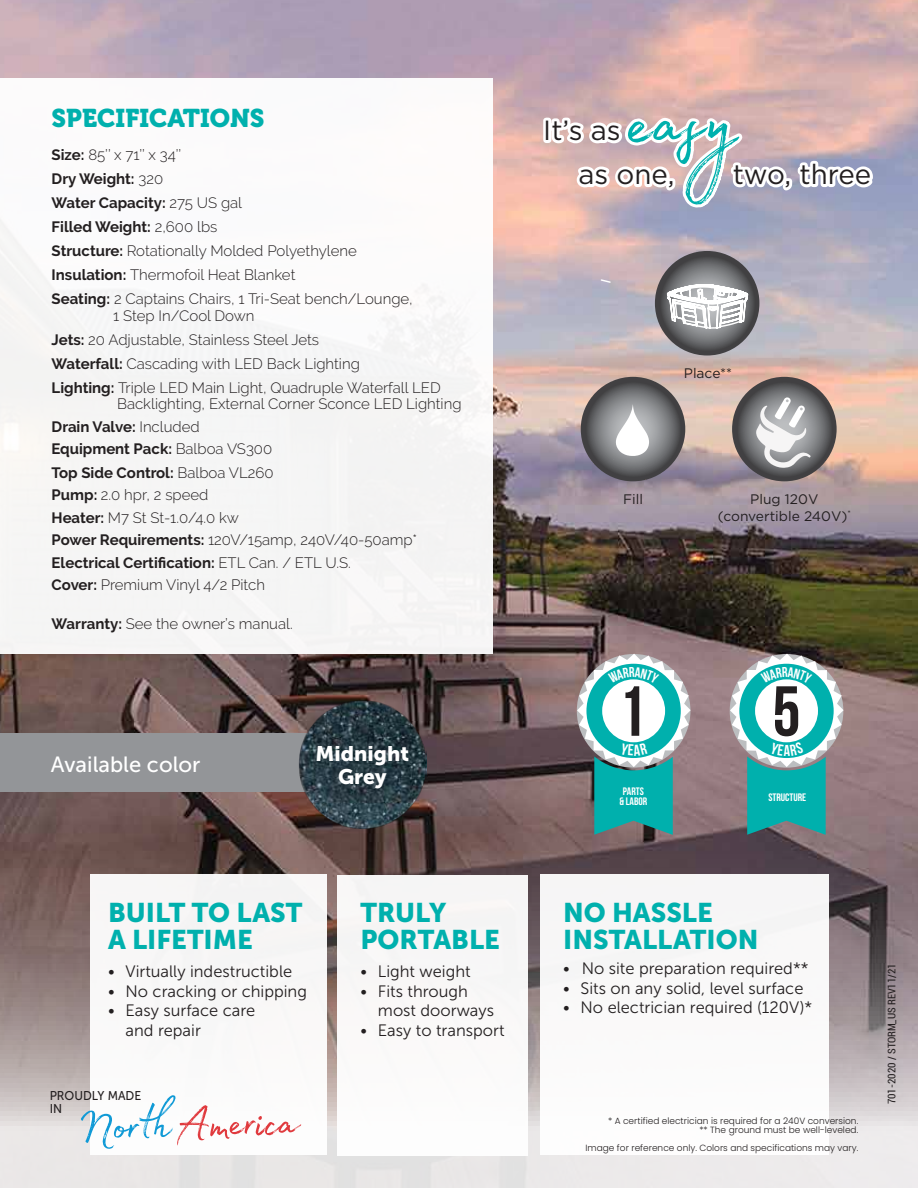
<style>
.page{position:relative;width:918px;height:1188px;background:#fff}
.page>*{position:absolute;margin:0;border:0;box-sizing:border-box;transform-origin:0 0}
.t1{font:102.15px "Madelyn";color:#00b0ad}
.t2{font:700 70.65px "Bebas Neue";color:#231f20}
.t3{font:27.75px "Gotham";color:#231f20}
.t4{font:26.85px/27px "Museo Sans 900";color:#00b0ad}
.t5{font:25.5px "Museo 900";color:#00b0ad}
.t6{font:21.9px "Museo Sans 500";color:#fff}
.t7{font:21px/22.5px "Museo Sans 900";color:#fff;text-align:center}
.t8{font:16.5px/19.5px "Museo Sans 300";color:#231f20}
.t9{font:300 15px/24px "Raleway";color:#231f20}
.t10{font:13.8px/16.5px "Gotham";color:#231f20;text-align:center}
.t11{font:12.75px/12.9px "Museo Sans 500";color:#231f20;scale:.94 1}
.t12{font:700 10.8px/9.6px "Bebas Neue";color:#fff;text-align:center}
.t13{font:condensed 10.5px "Roboto";color:#231f20}
.t14{font:300 9px/9px "Poppins";color:#231f20;text-align:right}
.s1{font-weight:700}
</style>
<div class="page">
<img style="left:0;top:0;width:918px;height:1188px">
<div style="left:0;top:79px;width:493px;height:575px;background:#f6f6f6"></div>
<div style="left:90px;top:874px;width:237px;height:281px;background:#f8f7f7"></div>
<div style="left:338px;top:875px;width:190px;height:281px;background:#faf8f8"></div>
<div style="left:540px;top:874px;width:288px;height:281px;background:#fff"></div>
<svg style="left:732px;top:377px;width:105px;height:104px;background:#5b5c5e"></svg>
<svg style="left:823px;top:396px;width:5px;height:6px"></svg>
<svg style="left:824px;top:459px;width:3px;height:4px"></svg>
<svg style="left:756px;top:397px;width:55px;height:71px"></svg>
<svg style="left:581px;top:377px;width:104px;height:104px;background:#696a6c"></svg>
<svg style="left:677px;top:454px;width:3px;height:4px"></svg>
<svg style="left:590px;top:459px;width:5px;height:5px"></svg>
<svg style="left:672px;top:395px;width:4px;height:5px"></svg>
<svg style="left:614px;top:404px;width:35px;height:56px"></svg>
<div style="left:0;top:733px;width:334px;height:59px;background:#939598"></div>
<img style="left:298px;top:699px;width:129px;height:129px">
<svg style="left:299px;top:701px;width:127px;height:126px;background:#2c3f47"></svg>
<div style="left:543px;top:118px;width:8px;height:25px;border:6px solid #fff"></div>
<svg style="left:546px;top:104px;width:332px;height:283px;background:#c2b5ba"></svg>
<svg style="left:81px;top:1095px;width:220px;height:54px"></svg>
<svg style="left:577px;top:654px;width:114px;height:181px"></svg>
<svg style="left:730px;top:654px;width:114px;height:181px"></svg>
<h3 class="t5" style="left:52px;top:103px;width:214px">SPECIFICATIONS</h3>
<p class="t9" style="left:52px;top:143px;width:363px"><span class="s1">Size:</span> 85’’ x 71’’ x 34’’<br><span class="s1">Dry Weight:</span> 320<br><span class="s1">Water Capacity:</span> 275 US gal<br><span class="s1">Filled Weight:</span> 2,600 lbs<br><span class="s1">Structure:</span> Rotationally Molded Polyethylene<br><span class="s1">Insulation:</span> Thermofoil Heat Blanket<br><span class="s1">Seating:</span> 2 Captains Chairs, 1 Tri-Seat bench/Lounge,</p>
<p class="t9" style="left:52px;top:303px;width:391px;text-indent:62px">1 Step In/Cool Down<br><span class="s1">Jets:</span> 20 Adjustable, Stainless Steel Jets<br><span class="s1">Waterfall:</span> Cascading with LED Back Lighting<br><span class="s1">Lighting:</span> Triple LED Main Light, Quadruple Waterfall LED</p>
<p class="t9" style="left:52px;top:393px;width:411px;line-height:22.6px;text-indent:66px">Backlighting, External Corner Sconce LED Lighting <span class="s1">Drain Valve:</span> Included<br><span class="s1">Equipment Pack:</span> Balboa VS300<br><span class="s1">Top Side Control:</span> Balboa VL260<br><span class="s1">Pump:</span> 2.0 hpr, 2 speed<br><span class="s1">Heater:</span> M7 St St-1.0/4.0 kw<br><span class="s1">Power Requirements:</span> 120V/15amp, 240V/40-50amp* <span class="s1">Electrical Certification:</span> ETL Can. / ETL U.S.<br><span class="s1">Cover:</span> Premium Vinyl 4/2 Pitch</p>
<p class="t9" style="left:52px;top:612px;width:243px"><span class="s1">Warranty:</span> See the owner’s manual.</p>
<h3 class="t6" style="left:51px;top:753px;width:151px">Available color</h3>
<h3 class="t7" style="left:316px;top:743px;width:95px">Midnight<br>Grey</h3>
<h3 class="t4" style="left:108px;top:899px;width:196px">BUILT TO LAST<br>A LIFETIME</h3>
<p class="t8" style="left:108px;top:962px;width:186px">• Virtually indestructible</p>
<p class="t8" style="left:108px;top:981px;width:200px">• No cracking or chipping</p>
<p class="t8" style="left:126px;top:1001px;width:131px;text-indent:-17px">• Easy surface care and repair</p>
<p class="t11" style="left:50px;top:1089px;width:99px">PROUDLY MADE<br>IN</p>
<h3 class="t4" style="left:361px;top:899px;width:141px">TRULY<br>PORTABLE</h3>
<p class="t8" style="left:361px;top:962px;width:112px">• Light weight</p>
<p class="t8" style="left:378px;top:981px;width:118px;text-indent:-17px">• Fits through most doorways</p>
<p class="t8" style="left:361px;top:1020px;width:146px">• Easy to transport</p>
<h3 class="t3" style="left:543px;top:112px;width:79px">It’s as</h3>
<h1 class="t1" style="left:629px;top:45px;width:109px">easy</h1>
<h3 class="t3" style="left:578px;top:157px;width:98px">as one,</h3>
<h3 class="t3" style="left:733px;top:157px;width:140px">two, three</h3>
<p class="t10" style="left:684px;top:365px;width:50px">Place**</p>
<p class="t10" style="left:623px;top:491px;width:21px">Fill</p>
<p class="t10" style="left:718px;top:491px;width:135px">Plug 120V (convertible 240V)<sup>*</sup></p>
<h2 class="t2" style="left:618px;top:673px;width:29px">1</h2>
<p class="t12" style="left:620px;top:787px;width:29px">PARTS &amp; LABOR</p>
<h2 class="t2" style="left:773px;top:673px;width:29px">5</h2>
<p class="t12" style="left:768px;top:792px;width:39px">STRUCTURE</p>
<h3 class="t4" style="left:563px;top:899px;width:197px">NO HASSLE<br>INSTALLATION</h3>
<p class="t8" style="left:563px;top:959px;width:247px">• No site preparation required**</p>
<p class="t8" style="left:563px;top:978px;width:242px">• Sits on any solid, level surface</p>
<p class="t8" style="left:563px;top:998px;width:251px">• No electrician required (120V)*</p>
<p class="t14" style="left:608px;top:1116px;width:252px">* A certified electrician is required for a 240V conversion. ** The ground must be well-leveled.</p>
<p class="t14" style="left:586px;top:1143px;width:274px">Image for reference only. Colors and specifications may vary.</p>
<p class="t13" style="left:885px;top:1104px;width:143px;rotate:-90deg">701-2020 / STORM_US REV11/21</p>
</div>
